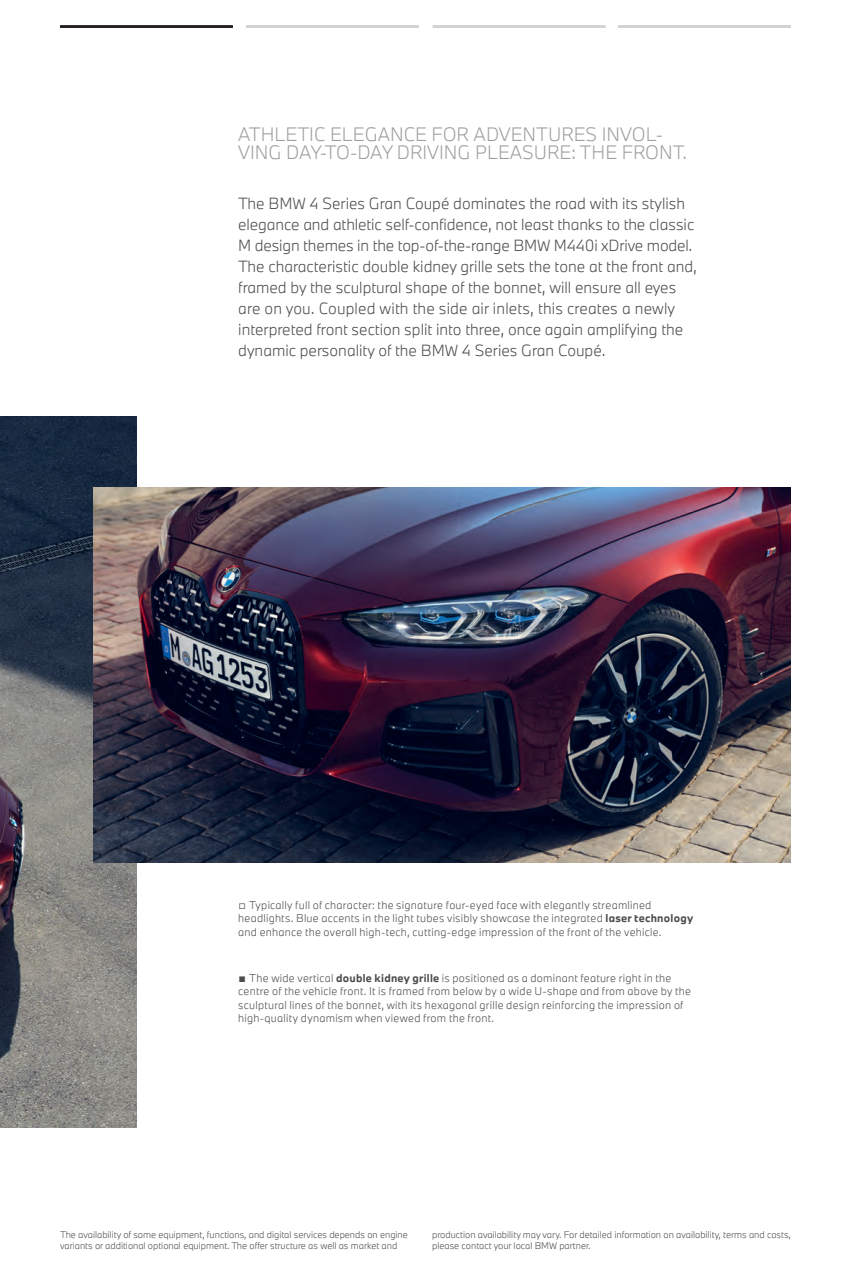
<style>
.page{position:relative;width:851px;height:1276px;background:#fff}
.page>*{position:absolute;margin:0;border:0;box-sizing:border-box;transform-origin:0 0}
.t1{font:300 18px/18px "BMW Type Next";color:#9d9fa2}
.t2{font:300 15px/21px "BMW Type Next";color:#4b4c4d}
.t3{font:300 10.5px/13.5px "BMW Type Next";letter-spacing:.025em;color:#4b4c4d}
.t4{font:300 9px/11.6px "BMW Type Next";color:#4b4c4d}
.s1{font-weight:700}
</style>
<div class="page">
<img style="left:0;top:417px;width:137px;height:710px">
<img style="left:93px;top:488px;width:697px;height:374px">
<hr style="left:60px;top:25px;width:173px;height:3px;background:#231f20">
<hr style="left:246px;top:25px;width:173px;height:3px;background:#d1d2d4">
<hr style="left:432px;top:25px;width:173px;height:3px;background:#d1d2d4">
<hr style="left:618px;top:25px;width:172px;height:3px;background:#d1d2d4">
<h1 class="t1" style="left:238px;top:125px;width:450px">ATHLETIC ELEGANCE FOR ADVENTURES INVOL-<br>VING DAY-TO-DAY DRIVING PLEASURE: THE FRONT.</h1>
<p class="t2" style="left:238px;top:193px;width:460px">The BMW 4 Series Gran Coupé dominates the road with its stylish elegance and athletic self-confidence, not least thanks to the classic M design themes in the top-of-the-range BMW M440i xDrive model.<br>The characteristic double kidney grille sets the tone at the front and, framed by the sculptural shape of the bonnet, will ensure all eyes are on you. Coupled with the side air inlets, this creates a newly interpreted front section split into three, once again amplifying the dynamic personality of the BMW 4 Series Gran Coupé.</p>
<p class="t3" style="left:238px;top:898px;width:456px">□ Typically full of character: the signature four-eyed face with elegantly streamlined headlights. Blue accents in the light tubes visibly showcase the integrated <span class="s1">laser technology </span>and enhance the overall high-tech, cutting-edge impression of the front of the vehicle.</p>
<p class="t3" style="left:238px;top:971px;width:454px">■ The wide vertical <span class="s1">double kidney grille</span> is positioned as a dominant feature right in the centre of the vehicle front. It is framed from below by a wide U-shape and from above by the sculptural lines of the bonnet, with its hexagonal grille design reinforcing the impression of high-quality dynamism when viewed from the front.</p>
<p class="t4" style="left:60px;top:1228px;width:349px">The availability of some equipment, functions, and digital services depends on engine variants or additional optional equipment. The offer structure as well as market and</p>
<p class="t4" style="left:432px;top:1228px;width:360px">production availability may vary. For detailed information on availability, terms and costs, please contact your local BMW partner.</p>
</div>
